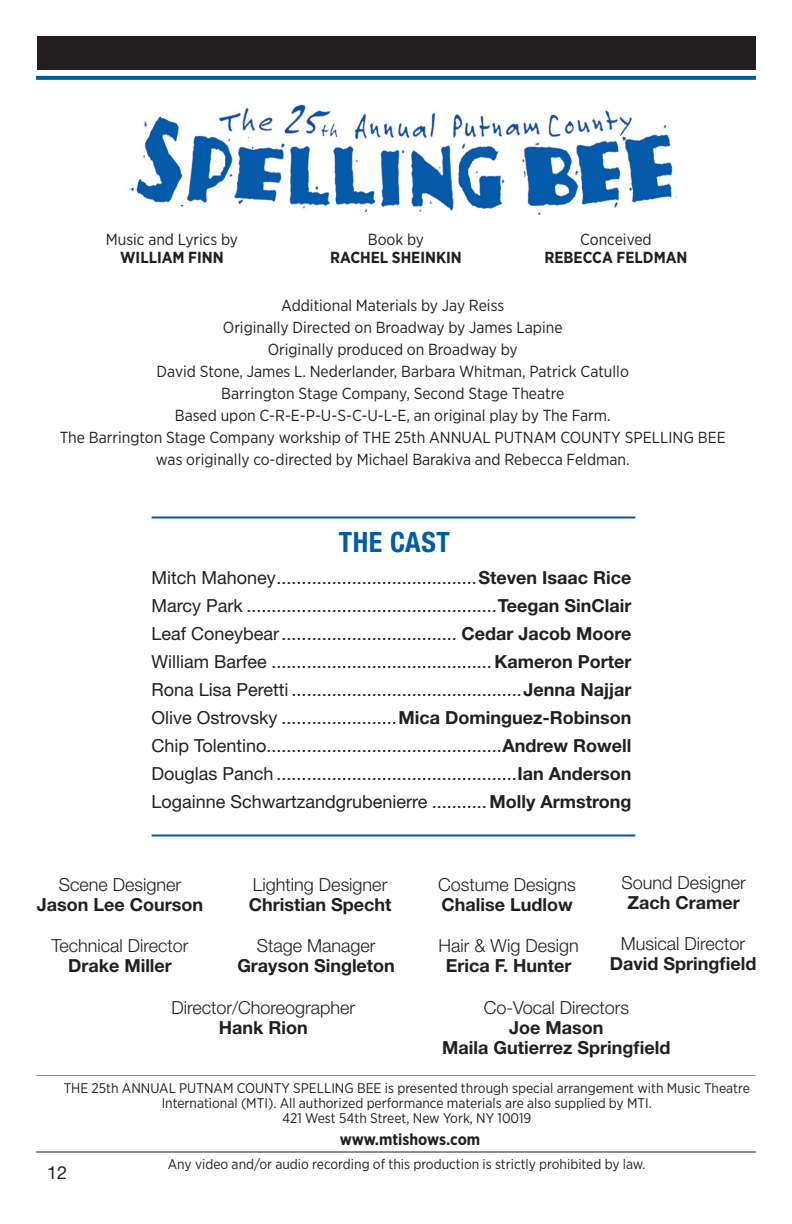
<style>
.page{position:relative;width:792px;height:1224px;background:#fff}
.page>*{position:absolute;margin:0;border:0;box-sizing:border-box;transform-origin:0 0}
.t1{font:700 condensed 28px "Helvetica Neue LT Std";letter-spacing:.02em;color:#015ca3}
.Broadway{font:18px "Helvetica Neue LT Std";color:#231f20}
.t2{font:300 18px "Helvetica Neue LT Std";color:#231f20}
.t3{font:700 18px "Helvetica Neue LT Std";color:#231f20}
.t4{font:16px/22px "Gotham Narrow";color:#231f20;text-align:center}
.t5{font:700 16px "Gotham Narrow";color:#231f20}
.t6{font:14px/15px "Gotham Narrow";color:#231f20;text-align:center}
.s1{font-weight:700}
</style>
<div class="page">
<img style="left:129px;top:104px;width:548px;height:111px">
<div style="left:37px;top:36px;width:719px;height:34px;background:#231f20"></div>
<svg style="left:36px;top:76px;width:720px;height:4px;background:#0961a6"></svg>
<hr style="left:36px;top:1152px;width:720px;height:1px;background:#231f20">
<hr style="left:36px;top:1075px;width:720px;height:1px;background:#939598">
<hr style="left:152px;top:517px;width:483px;height:2px;background:#015ca3">
<hr style="left:152px;top:835px;width:483px;height:2px;background:#015ca3">
<p class="t4" style="left:106px;top:228px;width:134px">Music and Lyrics by</p>
<p class="t5" style="left:120px;top:247px;width:105px">WILLIAM FINN</p>
<p class="t4" style="left:368px;top:228px;width:58px">Book by</p>
<p class="t5" style="left:330px;top:247px;width:133px">RACHEL SHEINKIN</p>
<p class="t4" style="left:580px;top:228px;width:73px">Conceived</p>
<p class="t5" style="left:544px;top:247px;width:144px">REBECCA FELDMAN</p>
<p class="t4" style="left:281px;top:294px;width:225px">Additional Materials by Jay Reiss</p>
<p class="t4" style="left:223px;top:316px;width:341px">Originally Directed on Broadway by James Lapine</p>
<p class="t4" style="left:268px;top:338px;width:252px">Originally produced on Broadway by</p>
<p class="t4" style="left:157px;top:360px;width:474px">David Stone, James L. Nederlander, Barbara Whitman, Patrick Catullo</p>
<p class="t4" style="left:221px;top:382px;width:344px">Barrington Stage Company, Second Stage Theatre</p>
<p class="t4" style="left:175px;top:404px;width:437px">Based upon C-R-E-P-U-S-C-U-L-E, an original play by The Farm.</p>
<p class="t4" style="left:60px;top:426px;width:668px">The Barrington Stage Company workship of THE 25th ANNUAL PUTNAM COUNTY SPELLING BEE was originally co-directed by Michael Barakiva and Rebecca Feldman.</p>
<p class="t1" style="left:339px;top:525px;width:113px">THE CAST</p>
<p class="Broadway" style="left:152px;top:567px;width:482px">Mitch Mahoney........................................<span class="s1">Steven Isaac Rice</span></p>
<p class="Broadway" style="left:152px;top:595px;width:482px">Marcy Park ..................................................<span class="s1">Teegan SinClair</span></p>
<p class="Broadway" style="left:152px;top:623px;width:482px">Leaf Coneybear................................... <span class="s1">Cedar Jacob Moore</span></p>
<p class="Broadway" style="left:152px;top:651px;width:482px">William Barfee ............................................ <span class="s1">Kameron Porter</span></p>
<p class="Broadway" style="left:152px;top:679px;width:482px">Rona Lisa Peretti ..............................................<span class="s1">Jenna Najjar</span></p>
<p class="Broadway" style="left:152px;top:707px;width:482px">Olive Ostrovsky .......................<span class="s1">Mica Dominguez-Robinson</span></p>
<p class="Broadway" style="left:152px;top:735px;width:482px">Chip Tolentino...............................................<span class="s1">Andrew Rowell</span></p>
<p class="Broadway" style="left:152px;top:763px;width:482px">Douglas Panch ................................................<span class="s1">Ian Anderson</span></p>
<p class="Broadway" style="left:152px;top:791px;width:481px">Logainne Schwartzandgrubenierre ........... <span class="s1">Molly Armstrong</span></p>
<p class="t2" style="left:59px;top:873px;width:124px">Scene Designer</p>
<p class="t3" style="left:37px;top:893px;width:168px">Jason Lee Courson</p>
<p class="t2" style="left:253px;top:873px;width:136px">Lighting Designer</p>
<p class="t3" style="left:249px;top:893px;width:144px">Christian Specht</p>
<p class="t2" style="left:438px;top:873px;width:139px">Costume Designs</p>
<p class="t3" style="left:442px;top:893px;width:133px">Chalise Ludlow</p>
<p class="t2" style="left:622px;top:871px;width:126px">Sound Designer</p>
<p class="t3" style="left:628px;top:891px;width:114px">Zach Cramer</p>
<p class="t2" style="left:51px;top:934px;width:139px">Technical Director</p>
<p class="t3" style="left:68px;top:954px;width:105px">Drake Miller</p>
<p class="t2" style="left:257px;top:934px;width:120px">Stage Manager</p>
<p class="t3" style="left:237px;top:954px;width:159px">Grayson Singleton</p>
<p class="t2" style="left:171px;top:997px;width:185px">Director/Choreographer</p>
<p class="t3" style="left:219px;top:1017px;width:90px">Hank Rion</p>
<p class="t2" style="left:621px;top:933px;width:126px">Musical Director</p>
<p class="t3" style="left:610px;top:953px;width:148px">David Springfield</p>
<p class="t2" style="left:484px;top:997px;width:147px">Co-Vocal Directors</p>
<p class="t3" style="left:509px;top:1017px;width:96px">Joe Mason</p>
<p class="t3" style="left:442px;top:1037px;width:230px">Maila Gutierrez Springfield</p>
<p class="t2" style="left:438px;top:934px;width:142px">Hair &amp; Wig Design</p>
<p class="t3" style="left:446px;top:954px;width:127px">Erica F. Hunter</p>
<p class="t6" style="left:64px;top:1080px;width:688px">THE 25th ANNUAL PUTNAM COUNTY SPELLING BEE is presented through special arrangement with Music Theatre<br>International (MTI). All authorized performance materials are also supplied by MTI.</p>
<p class="t6" style="left:282px;top:1110px;width:251px">421 West 54th Street, New York, NY 10019</p>
<p class="t5" style="left:340px;top:1129px;width:142px">www.mtishows.com</p>
<p class="t6" style="left:168px;top:1156px;width:479px">Any video and/or audio recording of this production is strictly prohibited by law.</p>
<p class="Broadway" style="left:47px;top:1162px;width:22px">12</p>
</div>
